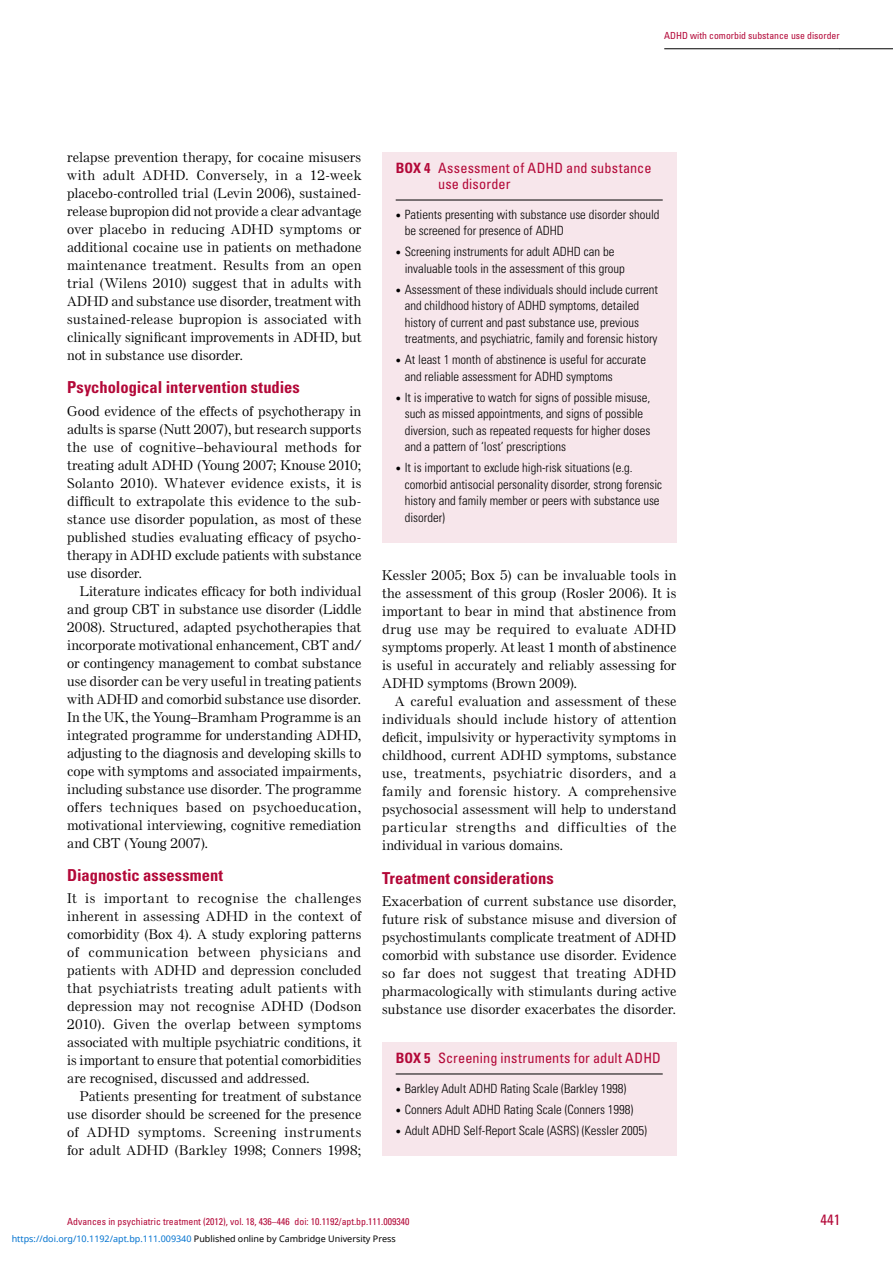
<style>
.page{position:relative;width:893px;height:1263px;background:#fff}
.page>*{position:absolute;margin:0;border:0;box-sizing:border-box;transform-origin:0 0}
.t1{font:700 condensed 16.5px "Univers LT Std";color:#b30838}
.t2{font:condensed 15px "Univers LT Std";color:#b30838}
.t3{font:condensed 14.25px/16.5px "Univers LT Std";letter-spacing:.01em;color:#b30838}
.t4{font:500 13.5px/18px "Else NPL Std";letter-spacing:.02em;color:#000;text-align:justify}
.t5{font:300 condensed 12.75px/16.5px "Univers LT Std";color:#000}
.t6{font:condensed 9.75px "Univers LT Std";color:#b30838}
.t7{font:9px "Noto Sans";color:#0172cf}
.s1{font-weight:700}
.s2{font-family:"Newspaper Pi BT";font-weight:400;font-stretch:normal;font-size:7.5px}
.s3{color:#000}
</style>
<div class="page">
<hr style="left:664px;top:49px;width:176px;height:1px;background:#000">
<hr style="left:839px;top:49px;width:54px;height:1px;background:#000">
<div style="left:382px;top:152px;width:294px;height:391px;background:#f7e6eb"></div>
<hr style="left:396px;top:200px;width:267px;height:1px;background:#000">
<div style="left:382px;top:1042px;width:294px;height:114px;background:#f7e6eb"></div>
<hr style="left:396px;top:1074px;width:267px;height:1px;background:#000">
<p class="t6" style="left:664px;top:30px;width:177px">ADHD with comorbid substance use disorder</p>
<p class="t4" style="left:67px;top:148px;width:296px">relapse prevention therapy, for cocaine misusers with adult ADHD. Conversely, in a 12-week placebo-controlled trial (Levin 2006), sustained&shy;release bupropion did not provide a clear advantage over placebo in reducing ADHD symptoms or additional cocaine use in patients on methadone maintenance treatment. Results from an open trial (Wilens 2010) suggest that in adults with ADHD and substance use disorder, treatment with sustained-release bupropion is associated with clinically significant improvements in ADHD, but not in substance use disorder.</p>
<p class="t1" style="left:67px;top:377px;width:234px">Psychological intervention studies</p>
<p class="t4" style="left:67px;top:402px;width:296px">Good evidence of the effects of psychotherapy in adults is sparse (Nutt 2007), but research supports the use of cognitive–behavioural methods for treating adult ADHD (Young 2007; Knouse 2010; Solanto 2010). Whatever evidence exists, it is difficult to extrapolate this evidence to the sub&shy;stance use disorder population, as most of these published studies evaluating efficacy of psycho&shy;therapy in ADHD exclude patients with substance use disorder.</p>
<p class="t4" style="left:67px;top:582px;width:296px;text-indent:13px">Literature indicates efficacy for both individual and group CBT in substance use disorder (Liddle 2008). Structured, adapted psychotherapies that incorporate motivational enhancement, CBT and/ or contingency management to combat substance use disorder can be very useful in treating patients with ADHD and comorbid substance use disorder.<br>In the UK, the Young–Bramham Programme is an integrated programme for understanding ADHD, adjusting to the diagnosis and developing skills to cope with symptoms and associated impairments, including substance use disorder. The programme offers techniques based on psychoeducation, motivational interviewing, cognitive remediation and CBT (Young 2007).</p>
<p class="t1" style="left:67px;top:865px;width:157px">Diagnostic assessment</p>
<p class="t4" style="left:67px;top:890px;width:296px">It is important to recognise the challenges inherent in assessing ADHD in the context of comorbidity (Box 4). A study exploring patterns of communication between physicians and patients with ADHD and depression concluded that psychiatrists treating adult patients with depression may not recognise ADHD (Dodson 2010). Given the overlap between symptoms associated with multiple psychiatric conditions, it is important to ensure that potential comorbidities are recognised, discussed and addressed.</p>
<p class="t4" style="left:67px;top:1088px;width:295px;text-indent:13px">Patients presenting for treatment of substance use disorder should be screened for the presence of ADHD symptoms. Screening instruments for adult ADHD (Barkley 1998; Conners 1998;</p>
<p class="t3" style="left:438px;top:159px;width:215px;text-indent:-42px"><span class="s1">Box 4</span> Assessment of ADHD and substance use disorder</p>
<p class="t5" style="left:405px;top:206px;width:256px;text-indent:-9px"><span class="s2">•</span> Patients presenting with substance use disorder should be screened for presence of ADHD</p>
<p class="t5" style="left:405px;top:244px;width:222px;text-indent:-9px"><span class="s2">•</span> Screening instruments for adult ADHD can be invaluable tools in the assessment of this group</p>
<p class="t5" style="left:405px;top:281px;width:255px;text-indent:-9px"><span class="s2">•</span> Assessment of these individuals should include current and childhood history of ADHD symptoms, detailed history of current and past substance use, previous treatments, and psychiatric, family and forensic history</p>
<p class="t5" style="left:405px;top:352px;width:243px;text-indent:-9px"><span class="s2">•</span> At least 1 month of abstinence is useful for accurate and reliable assessment for ADHD symptoms</p>
<p class="t5" style="left:405px;top:389px;width:247px;text-indent:-9px"><span class="s2">•</span> It is imperative to watch for signs of possible misuse, such as missed appointments, and signs of possible diversion, such as repeated requests for higher doses and a pattern of ‘lost’ prescriptions</p>
<p class="t5" style="left:405px;top:460px;width:259px;text-indent:-9px"><span class="s2">•</span> It is important to exclude high-risk situations (e.g. comorbid antisocial personality disorder, strong forensic history and family member or peers with substance use disorder)</p>
<p class="t4" style="left:382px;top:567px;width:296px">Kessler 2005; Box 5) can be invaluable tools in the assessment of this group (Rosler 2006). It is important to bear in mind that abstinence from drug use may be required to evaluate ADHD symptoms properly. At least 1 month of abstinence is useful in accurately and reliably assessing for ADHD symptoms (Brown 2009).</p>
<p class="t4" style="left:382px;top:693px;width:296px;text-indent:13px">A careful evaluation and assessment of these individuals should include history of attention deficit, impulsivity or hyperactivity symptoms in childhood, current ADHD symptoms, substance use, treatments, psychiatric disorders, and a family and forensic history. A comprehensive psychosocial assessment will help to understand particular strengths and difficulties of the individual in various domains.</p>
<p class="t1" style="left:382px;top:868px;width:173px">Treatment considerations</p>
<p class="t4" style="left:382px;top:892px;width:295px">Exacerbation of current substance use disorder, future risk of substance misuse and diversion of psychostimulants complicate treatment of ADHD comorbid with substance use disorder. Evidence so far does not suggest that treating ADHD pharmacologically with stimulants during active substance use disorder exacerbates the disorder.</p>
<p class="t3" style="left:396px;top:1050px;width:267px"><span class="s1">Box 5</span> Screening instruments for adult ADHD</p>
<p class="t5" style="left:396px;top:1080px;width:232px"><span class="s2">•</span> Barkley Adult ADHD Rating Scale (Barkley 1998)</p>
<p class="t5" style="left:396px;top:1101px;width:239px"><span class="s2">•</span> Conners Adult ADHD Rating Scale (Conners 1998)</p>
<p class="t5" style="left:396px;top:1122px;width:253px"><span class="s2">•</span> Adult ADHD Self-Report Scale (ASRS) (Kessler 2005)</p>
<p class="t6" style="left:67px;top:1216px;width:344px">Advances in psychiatric treatment (2012), vol. 18, 436–446 doi: 10.1192/apt.bp.111.009340</p>
<p class="t2" style="left:820px;top:1210px;width:21px">441</p>
<p class="t7" style="left:12px;top:1232px;width:386px">https://doi.org/10.1192/apt.bp.111.009340 <span class="s3">Published online by Cambridge University Press</span></p>
</div>
